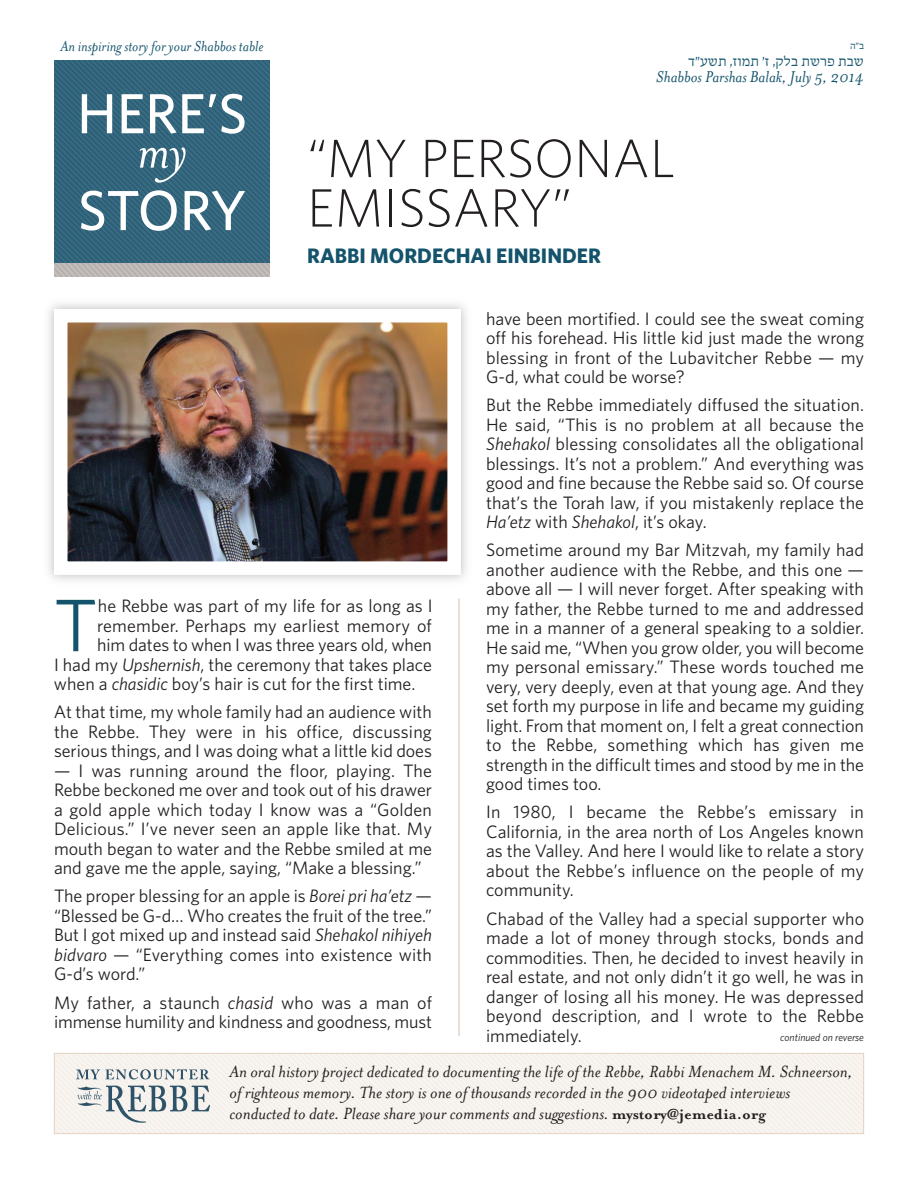
<style>
.page{position:relative;width:918px;height:1188px;background:#fff}
.page>*{position:absolute;margin:0;border:0;box-sizing:border-box;transform-origin:0 0}
.t1{font:74.4px "Whitney HTF";color:#13536b}
.t2{font:56.55px "Whitney HTF Medium SC";color:#fff}
.t3{font:500 56.55px "Whitney HTF";letter-spacing:-.02em;color:#fff}
.t4{font:italic 56.55px "Mrs Eaves";color:#fff}
.t5{font:300 54px/49.5px "Whitney HTF";color:#231f20}
.t6{font:700 21px "Whitney HTF";color:#13536b}
.t7{font:italic 18.6px/21px "Mrs Eaves";color:#231f20;scale:1.06 1}
.t8{font:18px/19.5px "Whitney HTF";color:#231f20;text-align:justify}
.t9{font:italic 18px "Mrs Eaves";color:#13536b}
.t10{font:italic 16.5px "Mrs Eaves";color:#13536b}
.t11{font:300 15px "Fb Adama";color:#13536b}
.t12{font:italic 10.5px "Whitney HTF";color:#231f20}
.t13{font:300 10.5px "Fb Adama";color:#13536b}
.s1{font-style:italic}
.s2{font-weight:700;font-style:normal;font-size:16.5px}
</style>
<div class="page">
<img style="left:54px;top:61px;width:216px;height:202px">
<hr style="left:458px;top:598px;width:2px;height:438px;background:#e4d3c4">
<img style="left:69px;top:324px;width:377px;height:236px">
<div style="left:54px;top:309px;width:407px;height:266px;border:14px solid #fff"></div>
<img style="left:54px;top:263px;width:216px;height:14px">
<div style="left:56px;top:1055px;width:806px;height:77px;background:#f6f3ee"></div>
<div style="left:54px;top:1053px;width:810px;height:81px;border:1px solid #e4d3c4"></div>
<svg style="left:76px;top:1069px;width:133px;height:10px"></svg>
<svg style="left:77px;top:1086px;width:133px;height:37px"></svg>
<p class="t10" style="left:60px;top:37px;width:205px">An inspiring story for your Shabbos table</p>
<p class="t13" style="left:850px;top:39px;width:15px">ב״ה</p>
<p class="t11" style="left:688px;top:52px;width:177px">שע ״ ד ת תמ ו ז , בלק , ז ׳ שת פר שבת</p>
<p class="t9" style="left:656px;top:67px;width:209px">Shabbos Parshas Balak, July 5, 2014</p>
<h2 class="t2" style="left:77px;top:81px;width:172px">HERE’S</h2>
<h2 class="t4" style="left:137px;top:120px;width:52px">my</h2>
<h2 class="t3" style="left:78px;top:178px;width:170px">STORY</h2>
<h3 class="t5" style="left:307px;top:134px;width:369px">“MY PERSONAL<br>EMISSARY”</h3>
<p class="t6" style="left:307px;top:243px;width:295px">RABBI MORDECHAI EINBINDER</p>
<h1 class="t1" style="left:54px;top:582px;width:45px">T</h1>
<p class="t8" style="left:98px;top:596px;width:336px">he Rebbe was part of my life for as long as I</p>
<p class="t8" style="left:97px;top:616px;width:336px">remember. Perhaps my earliest memory of</p>
<p class="t8" style="left:97px;top:635px;width:336px">him dates to when I was three years old, when</p>
<p class="t8" style="left:54px;top:655px;width:379px">I had my <span class="s1">Upshernish</span>, the ceremony that takes place</p>
<p class="t8" style="left:54px;top:674px;width:363px">when a <span class="s1">chasidic</span> boy’s hair is cut for the first time.</p>
<p class="t8" style="left:54px;top:702px;width:380px">At that time, my whole family had an audience with the Rebbe. They were in his office, discussing serious things, and I was doing what a little kid does</p>
<p class="t8" style="left:54px;top:761px;width:380px">— I was running around the floor, playing. The Rebbe beckoned me over and took out of his drawer a gold apple which today I know was a “Golden Delicious.” I’ve never seen an apple like that. My mouth began to water and the Rebbe smiled at me and gave me the apple, saying, “Make a blessing.”</p>
<p class="t8" style="left:54px;top:887px;width:380px">The proper blessing for an apple is <span class="s1">Borei pri ha’etz</span> — “Blessed be G-d… Who creates the fruit of the tree.” But I got mixed up and instead said <span class="s1">Shehakol nihiyeh bidvaro</span> — “Everything comes into existence with G-d’s word.”</p>
<p class="t8" style="left:54px;top:993px;width:380px">My father, a staunch <span class="s1">chasid</span> who was a man of immense humility and kindness and goodness, must</p>
<p class="t8" style="left:486px;top:309px;width:380px">have been mortified. I could see the sweat coming off his forehead. His little kid just made the wrong blessing in front of the Lubavitcher Rebbe — my G-d, what could be worse?</p>
<p class="t8" style="left:486px;top:395px;width:380px">But the Rebbe immediately diffused the situation.<br>He said, “This is no problem at all because the <span class="s1">Shehakol</span> blessing consolidates all the obligational blessings. It’s not a problem.” And everything was good and fine because the Rebbe said so. Of course that’s the Torah law, if you mistakenly replace the <span class="s1">Ha’etz</span> with <span class="s1">Shehakol</span>, it’s okay.</p>
<p class="t8" style="left:486px;top:540px;width:380px">Sometime around my Bar Mitzvah, my family had another audience with the Rebbe, and this one — above all — I will never forget. After speaking with my father, the Rebbe turned to me and addressed me in a manner of a general speaking to a soldier.<br>He said me, “When you grow older, you will become my personal emissary.” These words touched me very, very deeply, even at that young age. And they set forth my purpose in life and became my guiding light. From that moment on, I felt a great connection to the Rebbe, something which has given me strength in the difficult times and stood by me in the good times too.</p>
<p class="t8" style="left:486px;top:803px;width:380px">In 1980, I became the Rebbe’s emissary in California, in the area north of Los Angeles known as the Valley. And here I would like to relate a story about the Rebbe’s influence on the people of my community.</p>
<p class="t8" style="left:486px;top:909px;width:380px">Chabad of the Valley had a special supporter who made a lot of money through stocks, bonds and commodities. Then, he decided to invest heavily in real estate, and not only didn’t it go well, he was in danger of losing all his money. He was depressed beyond description, and I wrote to the Rebbe immediately.</p>
<p class="t12" style="left:780px;top:1031px;width:85px">continued on reverse</p>
<p class="t7" style="left:230px;top:1061px;width:589px">An oral history project dedicated to documenting the life of the Rebbe, Rabbi Menachem M. Schneerson, of righteous memory. The story is one of thousands recorded in the 900 videotaped interviews conducted to date. Please share your comments and suggestions. <span class="s2">mystory@jemedia.org</span></p>
</div>
